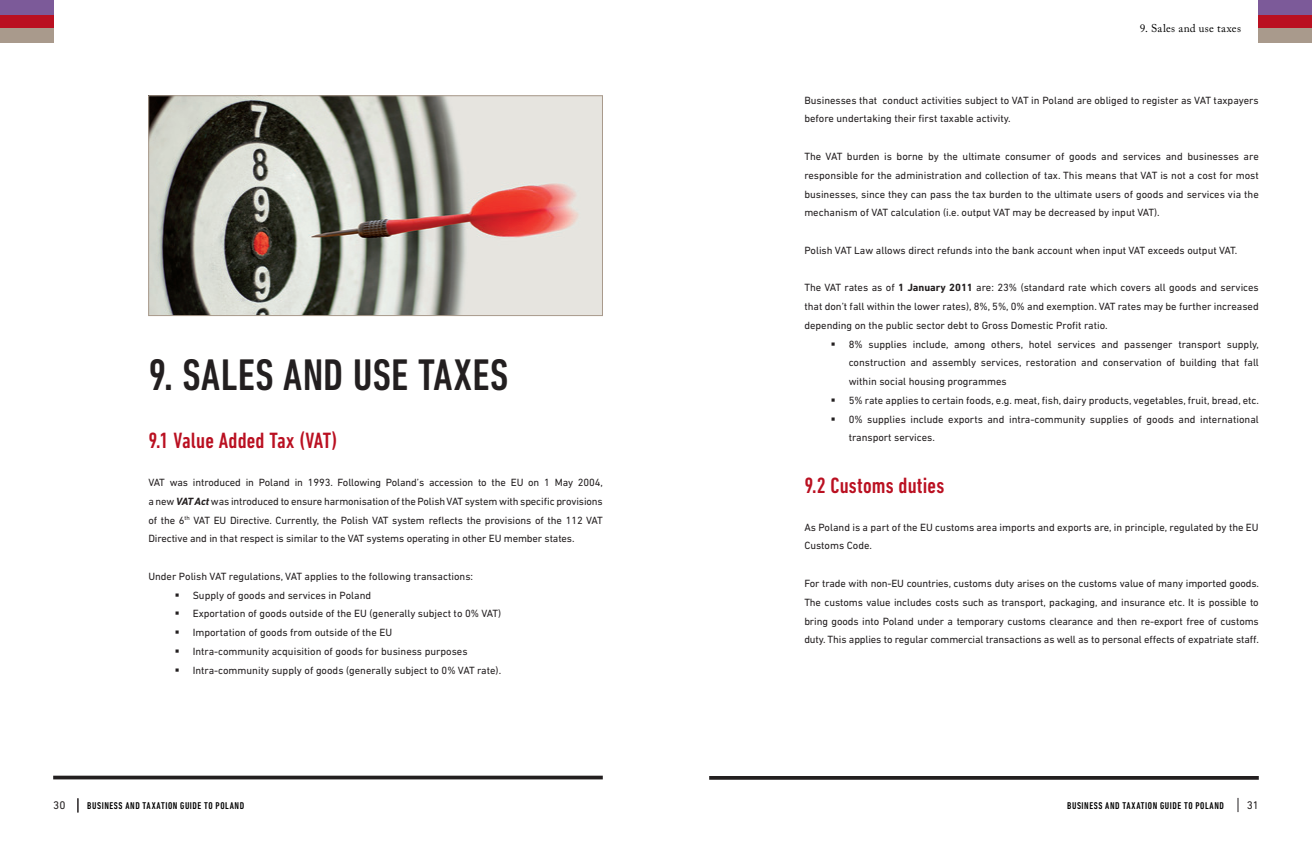
<style>
.page{position:relative;width:1312px;height:851px;background:#fff}
.page>*{position:absolute;margin:0;border:0;box-sizing:border-box;transform-origin:0 0}
.t1{font:500 condensed 45px "DIN Next LT Pro";color:#231f20}
.t2{font:500 condensed 22.5px "DIN Next LT Pro";letter-spacing:.005em;color:#ba1021}
.t3{font:11.25px "Adobe Caslon Pro";letter-spacing:.03em;color:#000}
.t4{font:11.25px "DIN Next LT Pro";color:#231f20}
.t5{font:10.62px/18.8px "DIN Next LT Pro";color:#231f20;text-align:justify}
.t6{font:500 condensed 10px "DIN Next LT Pro";letter-spacing:.055em;color:#000}
.s1{font-weight:700;font-style:italic}
.s2{font-weight:700}
</style>
<div class="page">
<img style="left:150px;top:97px;width:450px;height:217px">
<div style="left:148px;top:95px;width:454px;height:221px;border:1px solid #a99a8c"></div>
<svg style="left:53px;top:775px;width:549px;height:4px;background:#484445"></svg>
<hr style="left:709px;top:776px;width:549px;height:3px;background:#231f20">
<svg style="left:1237px;top:798px;width:1px;height:14px"></svg>
<svg style="left:77px;top:798px;width:1px;height:14px"></svg>
<div style="left:0;top:28px;width:53px;height:14px;background:#a99a8c"></div>
<div style="left:0;top:14px;width:53px;height:14px;background:#ba1021"></div>
<div style="left:0;top:0;width:53px;height:14px;background:#7c5a99"></div>
<div style="left:1258px;top:28px;width:53px;height:14px;background:#a99a8c"></div>
<div style="left:1258px;top:14px;width:53px;height:14px;background:#ba1021"></div>
<div style="left:1258px;top:0;width:53px;height:14px;background:#7c5a99"></div>
<h1 class="t1" style="left:148px;top:349px;width:72px">9. Sales</h1>
<h1 class="t1" style="left:283px;top:349px;width:154px">andusetaxes</h1>
<h2 class="t2" style="left:148px;top:428px;width:191px">9.1 Value Added Tax (VAT)</h2>
<p class="t5" style="left:148px;top:473px;width:456px">VAT was introduced in Poland in 1993. Following Poland’s accession to the EU on 1 May 2004, a new <span class="s1">VAT Act</span> was introduced to ensure harmonisation of the Polish VAT system with specific provisions of the 6<sup>th</sup> VAT EU Directive. Currently, the Polish VAT system reflects the provisions of the 112 VAT Directive and in that respect is similar to the VAT systems operating in other EU member states.</p>
<p class="t5" style="left:148px;top:566px;width:326px">Under Polish VAT regulations, VAT applies to the following transactions:</p>
<p class="t5" style="left:175px;top:585px;width:198px">▪ Supply of goods and services in Poland</p>
<p class="t5" style="left:175px;top:604px;width:328px">▪ Exportation of goods outside of the EU (generally subject to 0% VAT)</p>
<p class="t5" style="left:175px;top:623px;width:219px">▪ Importation of goods from outside of the EU</p>
<p class="t5" style="left:175px;top:641px;width:294px">▪ Intra-community acquisition of goods for business purposes</p>
<p class="t5" style="left:175px;top:660px;width:327px">▪ Intra-community supply of goods (generally subject to 0% VAT rate).</p>
<p class="t3" style="left:1139px;top:21px;width:103px">9. Sales and use taxes</p>
<p class="t5" style="left:804px;top:91px;width:456px">Businesses that conduct activities subject to VAT in Poland are obliged to register as VAT taxpayers before undertaking their first taxable activity.</p>
<p class="t5" style="left:804px;top:147px;width:456px">The VAT burden is borne by the ultimate consumer of goods and services and businesses are responsible for the administration and collection of tax. This means that VAT is not a cost for most businesses, since they can pass the tax burden to the ultimate users of goods and services via the mechanism of VAT calculation (i.e. output VAT may be decreased by input VAT).</p>
<p class="t5" style="left:804px;top:241px;width:434px">Polish VAT Law allows direct refunds into the bank account when input VAT exceeds output VAT.</p>
<p class="t5" style="left:804px;top:278px;width:456px">The VAT rates as of <span class="s2">1 January 2011</span> are: 23% (standard rate which covers all goods and services that don’t fall within the lower rates), 8%, 5%, 0% and exemption. VAT rates may be further increased depending on the public sector debt to Gross Domestic Profit ratio.</p>
<p class="t5" style="left:848px;top:334px;width:412px;text-indent:-18px">▪ 8% supplies include, among others, hotel services and passenger transport supply, construction and assembly services, restoration and conservation of building that fall within social housing programmes</p>
<p class="t5" style="left:830px;top:391px;width:429px">▪ 5% rate applies to certain foods, e.g. meat, fish, dairy products, vegetables, fruit, bread, etc.</p>
<p class="t5" style="left:848px;top:409px;width:411px;text-indent:-18px">▪ 0% supplies include exports and intra-community supplies of goods and international transport services.</p>
<h2 class="t2" style="left:804px;top:473px;width:141px">9.2 Customs duties</h2>
<p class="t5" style="left:804px;top:517px;width:456px">As Poland is a part of the EU customs area imports and exports are, in principle, regulated by the EU<br>Customs Code.</p>
<p class="t5" style="left:804px;top:573px;width:456px">For trade with non-EU countries, customs duty arises on the customs value of many imported goods.<br>The customs value includes costs such as transport, packaging, and insurance etc. It is possible to bring goods into Poland under a temporary customs clearance and then re-export free of customs duty. This applies to regular commercial transactions as well as to personal effects of expatriate staff.</p>
<p class="t4" style="left:53px;top:799px;width:14px">30</p>
<p class="t6" style="left:87px;top:800px;width:158px">BUSINESS AND TAXATION GUIDE TO POLAND</p>
<p class="t6" style="left:1066px;top:799px;width:158px">BUSINESS AND TAXATION GUIDE TO POLAND</p>
<p class="t4" style="left:1246px;top:798px;width:13px">31</p>
</div>
